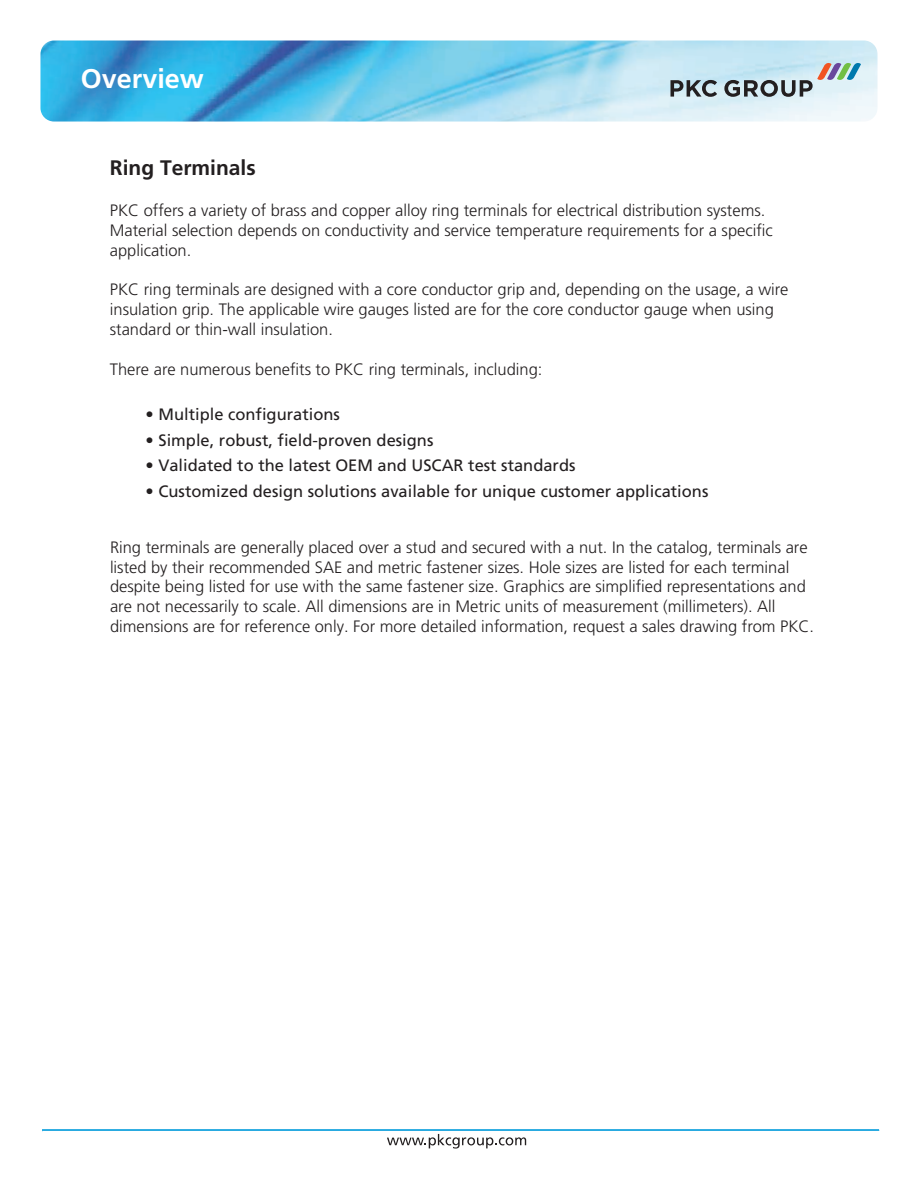
<style>
.page{position:relative;width:918px;height:1188px;background:#fff}
.page>*{position:absolute;margin:0;border:0;box-sizing:border-box;transform-origin:0 0}
.t1{font:700 27px "Frutiger";color:#fff}
.t2{font:700 21px "Frutiger";color:#231f20}
.t3{font:300 16.5px/19.8px "Frutiger";color:#231f20}
.t4{font:16.5px "Frutiger";color:#231f20}
</style>
<div class="page">
<img style="left:40px;top:41px;width:838px;height:81px;border-radius:14px">
<svg style="left:671px;top:80px;width:46px;height:17px"></svg>
<svg style="left:724px;top:63px;width:137px;height:34px;background:#afc1c8"></svg>
<svg style="left:42px;top:1129px;width:837px;height:20px"></svg>
<h1 class="t1" style="left:81px;top:68px;width:124px">Ove view</h1>
<p class="t2" style="left:110px;top:160px;width:147px">Ring Terminals</p>
<p class="t3" style="left:110px;top:202px;width:664px">PKC offers a variety of brass and copper alloy ring terminals for electrical distribution systems.<br>Material selection depends on conductivity and service temperature requirements for a specific application.</p>
<p class="t3" style="left:110px;top:281px;width:680px">PKC ring terminals are designed with a core conductor grip and, depending on the usage, a wire insulation grip. The applicable wire gauges listed are for the core conductor gauge when using standard or thin-wall insulation.</p>
<p class="t3" style="left:110px;top:360px;width:434px">There are numerous benefits to PKC ring terminals, including:</p>
<p class="t4" style="left:146px;top:408px;width:196px">• Multiple configurations</p>
<p class="t4" style="left:146px;top:433px;width:289px">• Simple, robust, field-proven designs</p>
<p class="t4" style="left:146px;top:459px;width:431px">• Validated to the latest OEM and USCAR test standards</p>
<p class="t4" style="left:146px;top:484px;width:564px">• Customized design solutions available for unique customer applications</p>
<p class="t3" style="left:110px;top:538px;width:706px">Ring terminals are generally placed over a stud and secured with a nut. In the catalog, terminals are listed by their recommended SAE and metric fastener sizes. Hole sizes are listed for each terminal despite being listed for use with the same fastener size. Graphics are simplified representations and are not necessarily to scale. All dimensions are in Metric units of measurement (millimeters). All dimensions are for reference only. For more detailed information, request a sales drawing from PKC.</p>
</div>
